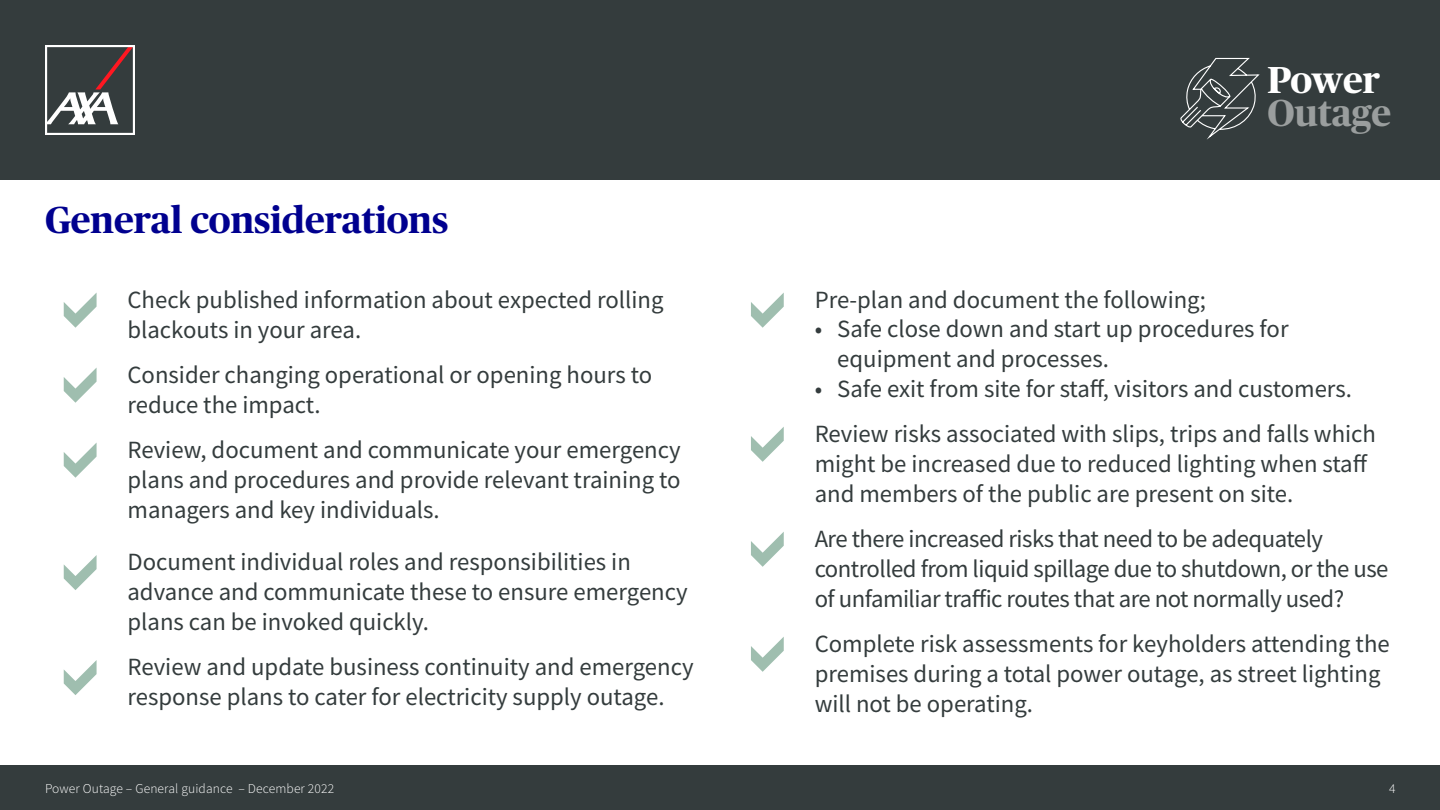
<style>
.page{position:relative;width:1440px;height:810px;background:#fff}
.page>*{position:absolute;margin:0;border:0;box-sizing:border-box;transform-origin:0 0}
.t1{font:700 37.5px "Publico Headline";color:#00008f}
.t2{font:700 37.5px "Publico Headline";color:#9a9e9e}
.t3{font:700 37.5px "Publico Headline";letter-spacing:-.01em;color:#fff}
.t4{font:24.75px/30px "Source Sans Pro";color:#343c3d}
.t5{font:24.75px/30px "Source Sans Pro";letter-spacing:-.02em;color:#343c3d}
.t6{font:300 13.5px "Source Sans Pro";letter-spacing:.01em;color:#fff}
</style>
<div class="page">
<div style="left:0;top:0;width:1440px;height:180px;background:#343c3d"></div>
<div style="left:0;top:765px;width:1440px;height:45px;background:#343c3d"></div>
<svg style="left:1180px;top:57px;width:80px;height:83px"></svg>
<svg style="left:45px;top:45px;width:90px;height:90px"></svg>
<h1 class="t1" style="left:45px;top:192px;width:405px">General considerations</h1>
<p class="t4" style="left:128px;top:284px;width:538px">Check published information about expected rolling blackouts in your area.</p>
<p class="t4" style="left:128px;top:359px;width:526px">Consider changing operational or opening hours to reduce the impact.</p>
<p class="t4" style="left:128px;top:434px;width:555px;text-align:justify">Review, document and communicate your emergency plans and procedures and provide relevant training to managers and key individuals.</p>
<p class="t4" style="left:128px;top:547px;width:562px">Document individual roles and responsibilities in advance and communicate these to ensure emergency plans can be invoked quickly.</p>
<p class="t4" style="left:128px;top:652px;width:568px">Review and update business continuity and emergency response plans to cater for electricity supply outage.</p>
<h1 class="t3" style="left:1267px;top:53px;width:114px">Power</h1>
<h1 class="t2" style="left:1267px;top:86px;width:126px">Outage</h1>
<p class="t4" style="left:815px;top:284px;width:393px">Pre-plan and document the following;</p>
<p class="t4" style="left:837px;top:314px;width:453px;line-height:29.7px;text-indent:-22px">• Safe close down and start up procedures for equipment and processes.</p>
<p class="t4" style="left:815px;top:366px;width:563px;line-height:45px">• Safe exit from site for staff, visitors and customers.<br>Review risks associated with slips, trips and falls which</p>
<p class="t4" style="left:815px;top:448px;width:555px">might be increased due to reduced lighting when staff and members of the public are present on site.</p>
<p class="t5" style="left:815px;top:523px;width:575px">Are there increased risks that need to be adequately controlled from liquid spillage due to shutdown, or the use of unfamiliar traffic routes that are not normally used?</p>
<p class="t4" style="left:815px;top:628px;width:577px">Complete risk assessments for keyholders attending the premises during a total power outage, as street lighting will not be operating.</p>
<p class="t6" style="left:45px;top:780px;width:291px">Power Outage – General guidance – December 2022</p>
<p class="t6" style="left:1389px;top:780px;width:8px">4</p>
</div>
